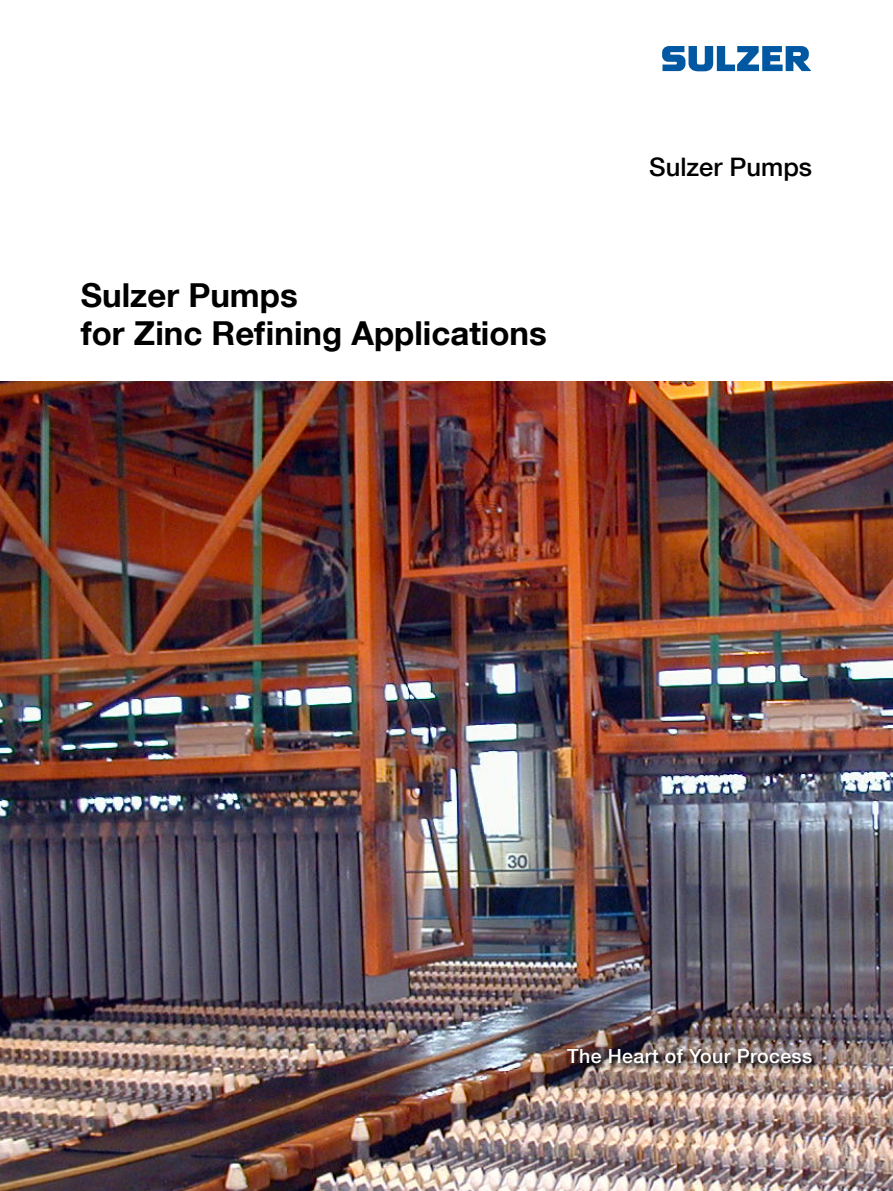
<style>
.page{position:relative;width:893px;height:1191px;background:#fff}
.page>*{position:absolute;margin:0;border:0;box-sizing:border-box;transform-origin:0 0}
.PÄÄOTSIKKO{font:700 33px "Helvetica Neue LT Com";color:#000}
.Sulzer_Pumps{font:500 25.5px "Helvetica Neue LT Com";color:#000}
.CO2_Titel_Lauftext{font:500 19.5px "Helvetica Neue LT Com";letter-spacing:.02em;color:#fff}
</style>
<div class="page">
<img style="left:0;top:381px;width:893px;height:810px">
<svg style="left:662px;top:46px;width:149px;height:25px"></svg>
<img style="left:537px;top:1016px;width:306px;height:82px">
<p class="PÄÄOTSIKKO" style="left:81px;top:275px;width:218px">Sulzer Pumps</p>
<p class="PÄÄOTSIKKO" style="left:81px;top:312px;width:468px">for Zinc Refining Applications</p>
<p class="Sulzer_Pumps" style="left:649px;top:152px;width:164px">Sulzer Pumps</p>
<p class="CO2_Titel_Lauftext" style="left:567px;top:1044px;width:246px">The Heart of Your Process</p>
</div>
